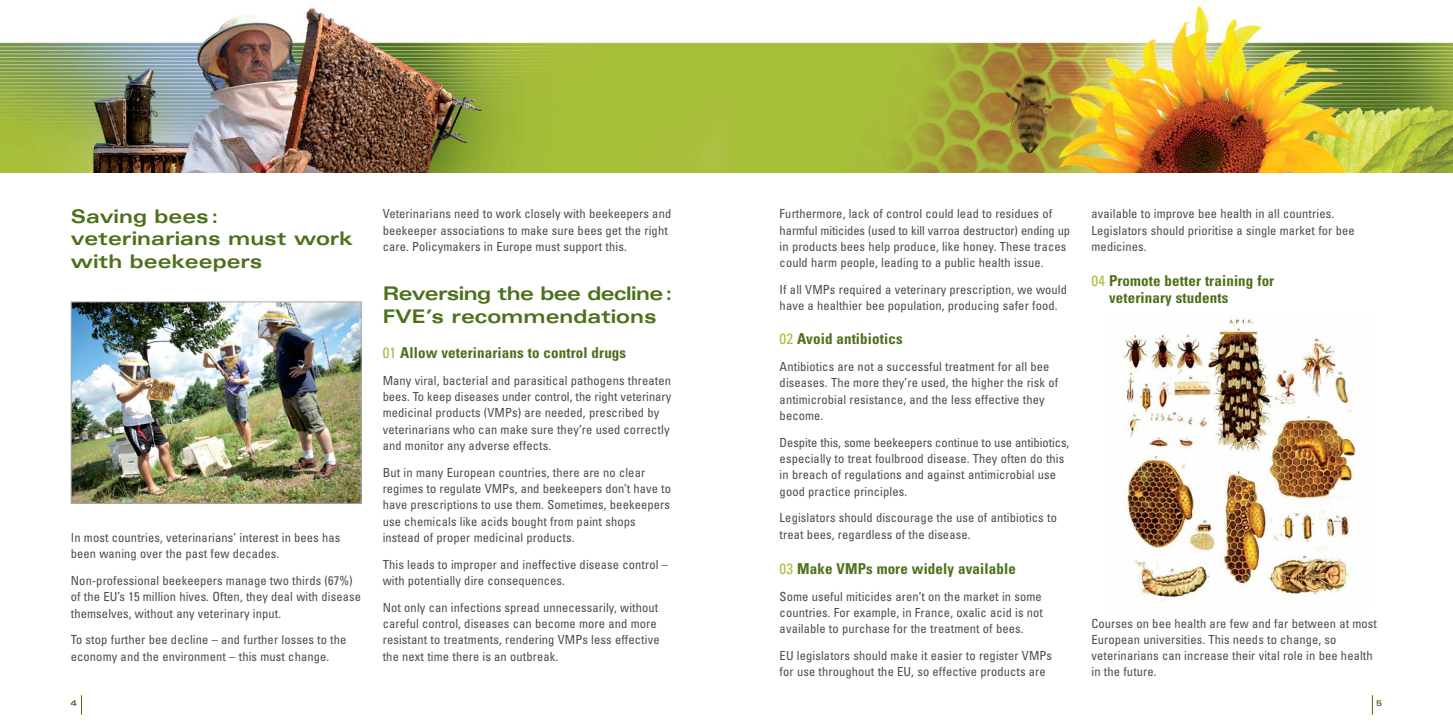
<style>
.page{position:relative;width:1453px;height:727px;background:#fff}
.page>*{position:absolute;margin:0;border:0;box-sizing:border-box;transform-origin:0 0}
.t1{font:700 expanded 18.75px/22.5px "Univers";color:#4d701a}
.t2{font:700 expanded 18.75px/22.5px "Univers";letter-spacing:-.03em;color:#4d701a}
.t3{font:700 condensed 15px/17.5px "Univers";letter-spacing:.01em;color:#4d701a}
.t4{font:condensed 12.5px/16.2px "Univers";letter-spacing:.01em;color:#4c4c4e}
.t5{font:700 expanded 8.12px "Univers";color:#4d701a}
.s1{font-weight:400;color:#a7bd39}
</style>
<div class="page">
<img style="left:726px;top:0;width:727px;height:172px">
<img style="left:0;top:4px;width:726px;height:169px">
<svg style="left:1372px;top:695px;width:1px;height:19px"></svg>
<svg style="left:81px;top:695px;width:1px;height:19px"></svg>
<img style="left:73px;top:303px;width:286px;height:198px">
<div style="left:71px;top:301px;width:290px;height:202px;border:1px solid #a7a9ac"></div>
<img style="left:1123px;top:317px;width:233px;height:284px">
<h1 class="t1" style="left:71px;top:206px;width:284px">Saving bees : veterinarians must work with beekeepers</h1>
<p class="t4" style="left:71px;top:530px;width:271px">In most countries, veterinarians’ interest in bees has been waning over the past few decades.</p>
<p class="t4" style="left:71px;top:573px;width:292px">Non-professional beekeepers manage two thirds (67%) of the EU’s 15 million hives. Often, they deal with disease themselves, without any veterinary input.</p>
<p class="t4" style="left:71px;top:632px;width:277px">To stop further bee decline – and further losses to the economy and the environment – this must change.</p>
<p class="t4" style="left:383px;top:207px;width:290px">Veterinarians need to work closely with beekeepers and beekeeper associations to make sure bees get the right care. Policymakers in Europe must support this.</p>
<h1 class="t2" style="left:383px;top:284px;width:291px">Reversing the bee decline :<br>FVE’s recommendations</h1>
<p class="t3" style="left:383px;top:345px;width:245px"><span class="s1">01</span> Allow veterinarians to control drugs</p>
<p class="t4" style="left:383px;top:373px;width:290px">Many viral, bacterial and parasitical pathogens threaten bees. To keep diseases under control, the right veterinary medicinal products (VMPs) are needed, prescribed by veterinarians who can make sure they’re used correctly and monitor any adverse effects.</p>
<p class="t4" style="left:383px;top:465px;width:290px">But in many European countries, there are no clear regimes to regulate VMPs, and beekeepers don’t have to have prescriptions to use them. Sometimes, beekeepers use chemicals like acids bought from paint shops instead of proper medicinal products.</p>
<p class="t4" style="left:383px;top:557px;width:287px">This leads to improper and ineffective disease control – with potentially dire consequences.</p>
<p class="t4" style="left:383px;top:600px;width:278px">Not only can infections spread unnecessarily, without careful control, diseases can become more and more resistant to treatments, rendering VMPs less effective the next time there is an outbreak.</p>
<p class="t4" style="left:780px;top:207px;width:292px">Furthermore, lack of control could lead to residues of harmful miticides (used to kill varroa destructor) ending up in products bees help produce, like honey. These traces could harm people, leading to a public health issue.</p>
<p class="t4" style="left:780px;top:282px;width:289px">If all VMPs required a veterinary prescription, we would have a healthier bee population, producing safer food.</p>
<p class="t3" style="left:780px;top:331px;width:125px"><span class="s1">02</span> Avoid antibiotics</p>
<p class="t4" style="left:780px;top:359px;width:280px">Antibiotics are not a successful treatment for all bee diseases. The more they’re used, the higher the risk of antimicrobial resistance, and the less effective they become.</p>
<p class="t4" style="left:780px;top:435px;width:291px">Despite this, some beekeepers continue to use antibiotics, especially to treat foulbrood disease. They often do this in breach of regulations and against antimicrobial use good practice principles.</p>
<p class="t4" style="left:780px;top:511px;width:279px">Legislators should discourage the use of antibiotics to treat bees, regardless of the disease.</p>
<p class="t3" style="left:780px;top:561px;width:238px"><span class="s1">03</span> Make VMPs more widely available</p>
<p class="t4" style="left:780px;top:589px;width:265px;text-align:justify">Some useful miticides aren’t on the market in some countries. For example, in France, oxalic acid is not available to purchase for the treatment of bees.</p>
<p class="t4" style="left:780px;top:648px;width:274px">EU legislators should make it easier to register VMPs for use throughout the EU, so effective products are</p>
<p class="t4" style="left:1091px;top:207px;width:265px">available to improve bee health in all countries.<br>Legislators should prioritise a single market for bee medicines.</p>
<p class="t3" style="left:1109px;top:273px;width:167px;text-indent:-18px"><span class="s1">04</span> Promote better training for veterinary students</p>
<p class="t4" style="left:1091px;top:616px;width:287px">Courses on bee health are few and far between at most European universities. This needs to change, so veterinarians can increase their vital role in bee health in the future.</p>
<p class="t5" style="left:71px;top:699px;width:8px">4</p>
<p class="t5" style="left:1376px;top:699px;width:8px">5</p>
</div>
